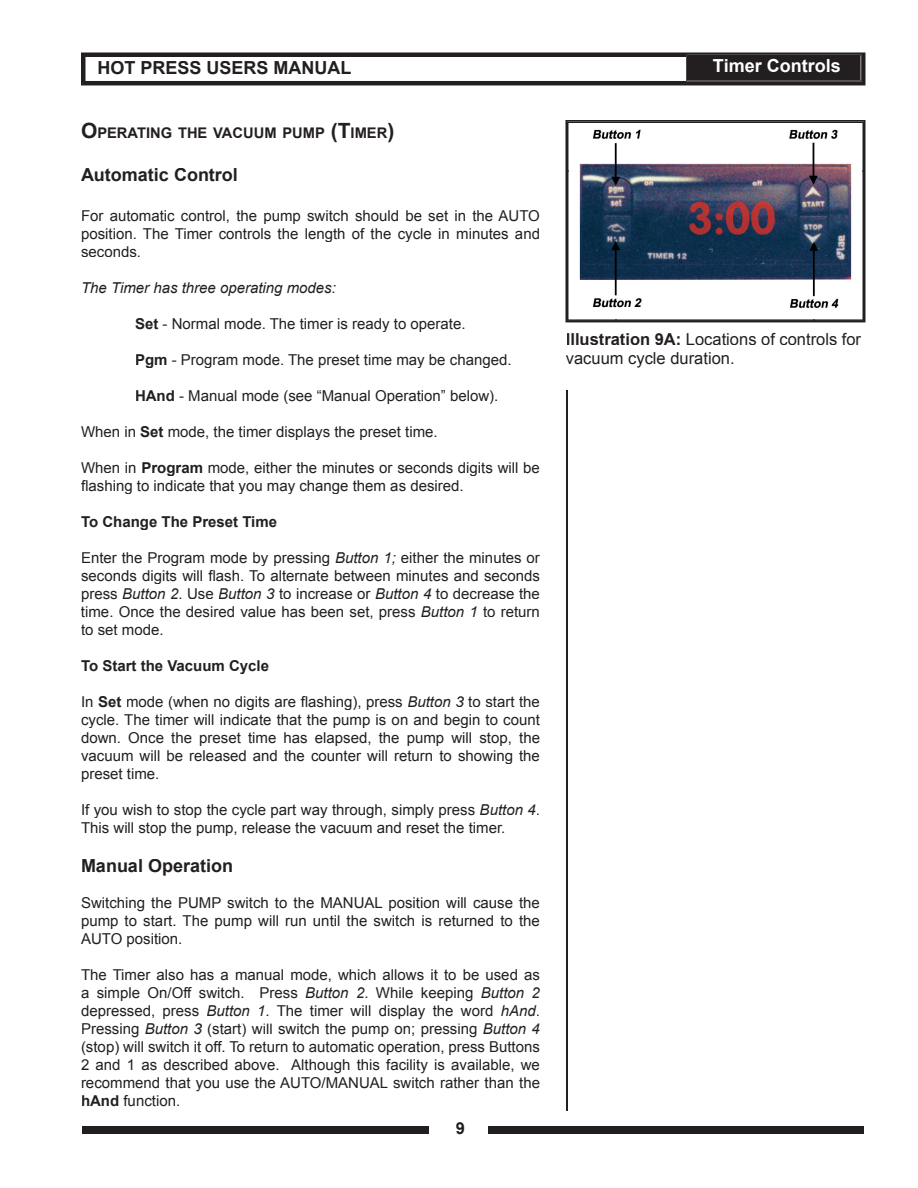
<style>
.page{position:relative;width:918px;height:1188px;background:#fff}
.page>*{position:absolute;margin:0;border:0;box-sizing:border-box;transform-origin:0 0}
.t1{font:700 18px "Arial";color:#231f20}
.t2{font:700 18px "Arial";color:#fff}
.t3{font:16.5px/19.8px "Arial";color:#231f20}
.t4{font:700 16.5px "Arial";color:#231f20}
.t5{font:15px/18px "Arial";color:#231f20;text-align:justify}
.t6{font:700 15px "Arial";color:#231f20}
.t7{font:italic 15px "Arial";color:#231f20}
.t8{font:700 14.7px "Arial";color:#231f20}
.s1{font-size:21px}
.s2{font-weight:700}
.s3{font-style:italic}
</style>
<div class="page">
<div style="left:82px;top:1126px;width:347px;height:8px;background:#231f20"></div>
<div style="left:489px;top:1126px;width:375px;height:8px;background:#231f20"></div>
<svg style="left:81px;top:53px;width:784px;height:32px"></svg>
<svg style="left:566px;top:120px;width:299px;height:202px;background:#373f58"></svg>
<img style="left:567px;top:122px;width:297px;height:50px">
<img style="left:567px;top:171px;width:50px;height:150px">
<img style="left:814px;top:171px;width:50px;height:150px">
<img style="left:616px;top:271px;width:199px;height:50px">
<hr style="left:566px;top:390px;width:2px;height:721px;background:#231f20">
<p class="t1" style="left:98px;top:56px;width:256px">HOT PRESS USERS MANUAL</p>
<p class="t8" style="left:81px;top:123px;width:315px"><span class="s1">O</span>PERATING THE VACUUM PUMP <span class="s1">(T</span>IMER<span class="s1">)</span></p>
<p class="t1" style="left:81px;top:162px;width:158px">Automatic Control</p>
<p class="t5" style="left:81px;top:206px;width:461px">For automatic control, the pump switch should be set in the AUTO position. The Timer controls the length of the cycle in minutes and seconds.</p>
<p class="t7" style="left:81px;top:277px;width:256px">The Timer has three operating modes:</p>
<p class="t5" style="left:135px;top:314px;width:332px"><span class="s2">Set</span> - Normal mode. The timer is ready to operate.</p>
<p class="t5" style="left:135px;top:350px;width:378px"><span class="s2">Pgm</span> - Program mode. The preset time may be changed.</p>
<p class="t5" style="left:135px;top:386px;width:365px"><span class="s2">HAnd</span> - Manual mode (see “Manual Operation” below).</p>
<p class="t5" style="left:81px;top:422px;width:358px">When in <span class="s2">Set</span> mode, the timer displays the preset time.</p>
<p class="t5" style="left:81px;top:458px;width:460px">When in <span class="s2">Program</span> mode, either the minutes or seconds digits will be flashing to indicate that you may change them as desired.</p>
<p class="t6" style="left:81px;top:511px;width:198px">To Change The Preset Time</p>
<p class="t5" style="left:81px;top:548px;width:460px">Enter the Program mode by pressing <span class="s3">Button 1;</span> either the minutes or seconds digits will flash. To alternate between minutes and seconds press <span class="s3">Button 2</span>. Use <span class="s3">Button 3</span> to increase or <span class="s3">Button 4</span> to decrease the time. Once the desired value has been set, press <span class="s3">Button 1</span> to return to set mode.</p>
<p class="t6" style="left:81px;top:655px;width:190px">To Start the Vacuum Cycle</p>
<p class="t5" style="left:81px;top:692px;width:461px">In <span class="s2">Set</span> mode (when no digits are flashing), press <span class="s3">Button 3</span> to start the cycle. The timer will indicate that the pump is on and begin to count down. Once the preset time has elapsed, the pump will stop, the vacuum will be released and the counter will return to showing the preset time.</p>
<p class="t5" style="left:81px;top:800px;width:461px">If you wish to stop the cycle part way through, simply press <span class="s3">Button 4</span>.<br>This will stop the pump, release the vacuum and reset the timer.</p>
<p class="t1" style="left:81px;top:854px;width:154px">Manual Operation</p>
<p class="t5" style="left:81px;top:894px;width:460px">Switching the PUMP switch to the MANUAL position will cause the pump to start. The pump will run until the switch is returned to the AUTO position.</p>
<p class="t5" style="left:81px;top:966px;width:461px">The Timer also has a manual mode, which allows it to be used as a simple On/Off switch. Press <span class="s3">Button 2</span>. While keeping <span class="s3">Button 2 </span>depressed, press <span class="s3">Button 1</span>. The timer will display the word <span class="s3">hAnd</span>.<br>Pressing <span class="s3">Button 3</span> (start) will switch the pump on; pressing <span class="s3">Button 4 </span>(stop) will switch it off. To return to automatic operation, press Buttons 2 and 1 as described above. Although this facility is available, we recommend that you use the AUTO/MANUAL switch rather than the <span class="s2">hAnd</span> function.</p>
<p class="t4" style="left:456px;top:1117px;width:11px">9</p>
<p class="t2" style="left:713px;top:53px;width:129px">Timer Controls</p>
<p class="t3" style="left:566px;top:329px;width:297px"><span class="s2">Illustration 9A:</span> Locations of controls for vacuum cycle duration.</p>
</div>
